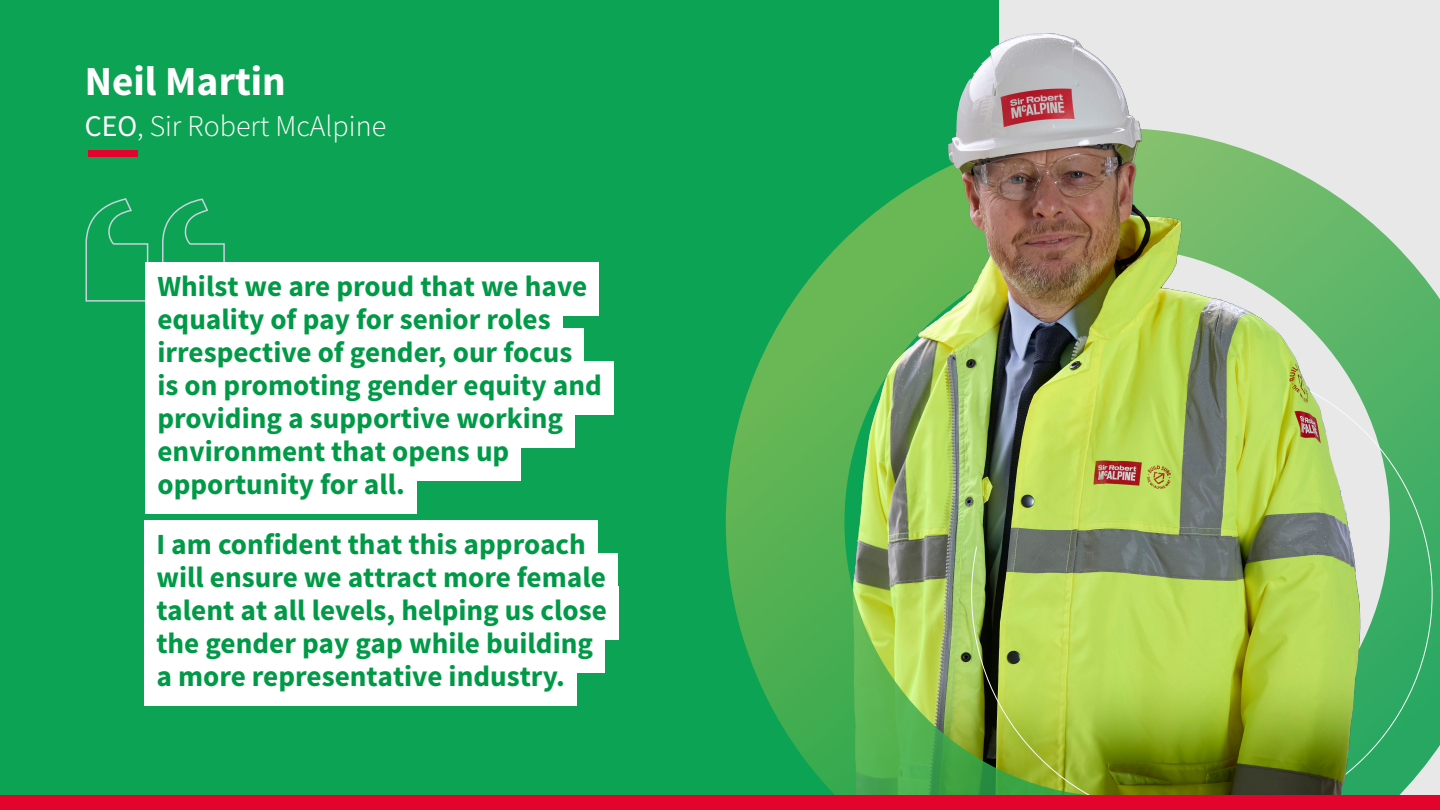
<style>
.page{position:relative;width:1440px;height:810px;background:#fff}
.page>*{position:absolute;margin:0;border:0;box-sizing:border-box;transform-origin:0 0}
.t1{font:700 41.25px "Source Sans Pro";color:#fff}
.t2{font:300 30px "Source Sans Pro";color:#fff}
.t3{font:700 29.25px/33px "Source Sans Pro";color:#009a47}
.s1{font-weight:400}
</style>
<div class="page">
<div style="left:961px;top:0;width:479px;height:810px;background:#e8e8e8"></div>
<div style="left:0;top:0;width:999px;height:805px;background:#0da354"></div>
<img style="left:956px;top:33px;width:185px;height:95px">
<img style="left:726px;top:128px;width:714px;height:667px">
<svg style="left:85px;top:198px;width:64px;height:104px"></svg>
<svg style="left:162px;top:198px;width:63px;height:64px"></svg>
<img style="left:971px;top:364px;width:462px;height:431px">
<div style="left:0;top:795px;width:1440px;height:15px;background:#e4032c"></div>
<div style="left:88px;top:150px;width:50px;height:7px;background:#e4032c"></div>
<div style="left:146px;top:262px;width:453px;height:53px;background:#fff"></div>
<div style="left:146px;top:295px;width:417px;height:53px;background:#fff"></div>
<div style="left:146px;top:328px;width:438px;height:53px;background:#fff"></div>
<div style="left:146px;top:361px;width:468px;height:53px;background:#fff"></div>
<div style="left:146px;top:394px;width:429px;height:53px;background:#fff"></div>
<div style="left:146px;top:427px;width:375px;height:53px;background:#fff"></div>
<div style="left:146px;top:460px;width:271px;height:53px;background:#fff"></div>
<div style="left:144px;top:520px;width:454px;height:53px;background:#fff"></div>
<div style="left:144px;top:553px;width:474px;height:53px;background:#fff"></div>
<div style="left:144px;top:586px;width:475px;height:53px;background:#fff"></div>
<div style="left:144px;top:619px;width:461px;height:53px;background:#fff"></div>
<div style="left:144px;top:652px;width:433px;height:53px;background:#fff"></div>
<h1 class="t1" style="left:85px;top:55px;width:203px">Neil Martin</h1>
<p class="t2" style="left:85px;top:108px;width:303px"><span class="s1">CEO</span>, Sir Robert McAlpine</p>
<p class="t3" style="left:158px;top:271px;width:446px">Whilst we are proud that we have equality of pay for senior roles irrespective of gender, our focus<br>is on promoting gender equity and providing a supportive working environment that opens up opportunity for all.</p>
<p class="t3" style="left:156px;top:529px;width:452px">I am confident that this approach will ensure we attract more female talent at all levels, helping us close the gender pay gap while building a more representative industry.</p>
</div>
